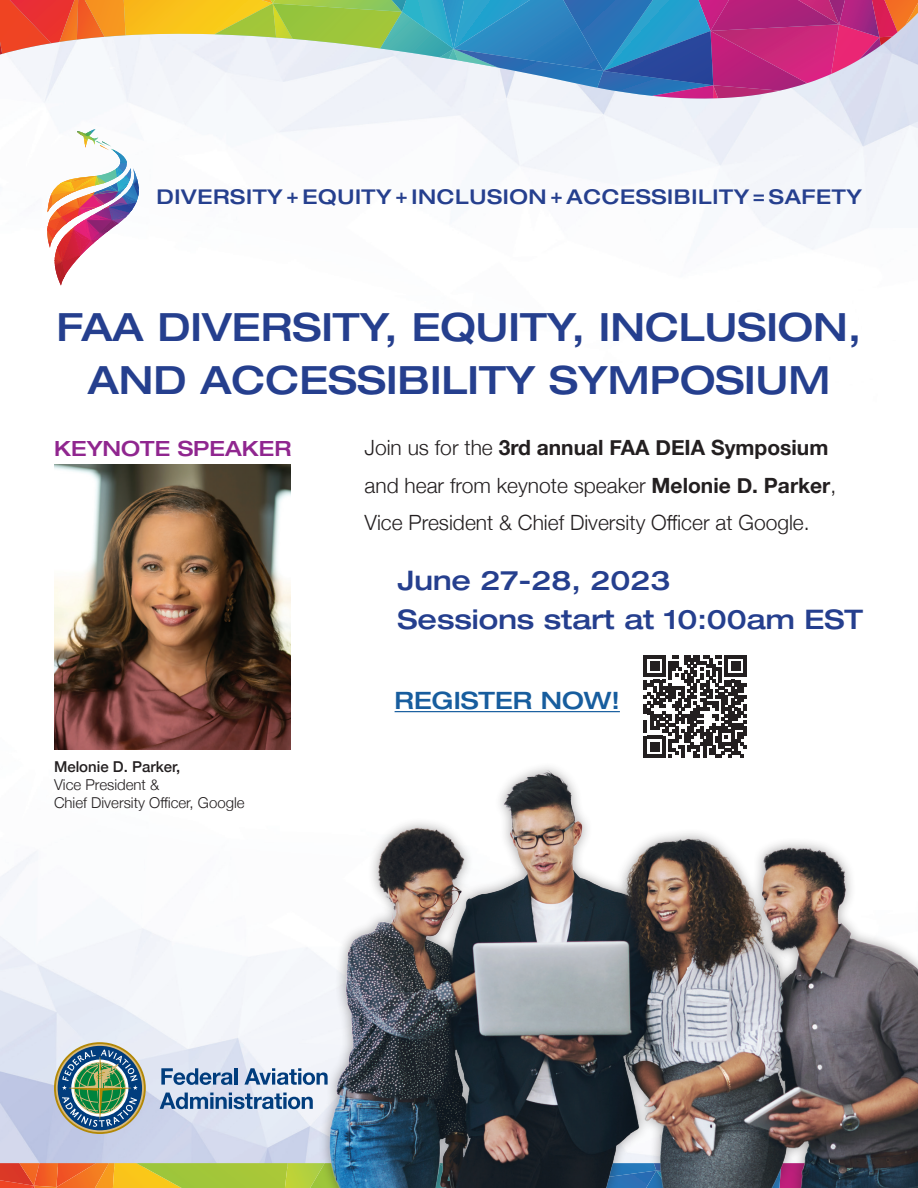
<style>
.page{position:relative;width:918px;height:1188px;background:#fff}
.page>*{position:absolute;margin:0;border:0;box-sizing:border-box;transform-origin:0 0}
.t1{font:500 expanded 39px/52.5px "Helvetica Neue LT Pro";color:#253f8e;text-align:center}
.t2{font:500 expanded 27px/39px "Helvetica Neue LT Pro";color:#253f8e}
.t3{font:500 expanded 24px "Helvetica Neue LT Pro";color:#175d9e}
.t4{font:300 21px/37.5px "Helvetica Neue";color:#231f20}
.t5{font:500 expanded 21px "Helvetica Neue LT Pro";color:#90268f}
.t6{font:500 expanded 20.4px "Helvetica Neue LT Pro";letter-spacing:.03em;color:#253f8e}
.t7{font:300 15px/18px "Helvetica Neue";color:#231f20}
.t8{font:500 15px "Helvetica Neue";color:#231f20}
.s1{font-weight:700}
</style>
<div class="page">
<img style="left:0;top:99px;width:918px;height:1064px">
<svg style="left:0;top:0;width:918px;height:99px"></svg>
<svg style="left:0;top:1163px;width:283px;height:25px"></svg>
<img style="left:54px;top:464px;width:237px;height:286px">
<svg style="left:644px;top:655px;width:103px;height:103px"></svg>
<img style="left:283px;top:759px;width:635px;height:429px">
<hr style="left:395px;top:711px;width:225px;height:1px;background:#175d9e">
<img style="left:47px;top:129px;width:92px;height:157px">
<svg style="left:54px;top:1042px;width:92px;height:92px"></svg>
<svg style="left:56px;top:1044px;width:88px;height:88px"></svg>
<div style="left:58px;top:1046px;width:84px;height:84px;background:#013d7d;border-radius:50%"></div>
<svg style="left:62px;top:1050px;width:76px;height:77px"></svg>
<svg style="left:161px;top:1068px;width:72px;height:17px"></svg>
<hr style="left:234px;top:1068px;width:4px;height:17px;background:#013d7d">
<svg style="left:244px;top:1068px;width:84px;height:17px"></svg>
<svg style="left:160px;top:1093px;width:153px;height:16px"></svg>
<p class="t6" style="left:157px;top:184px;width:707px">DIVERSITY + EQUITY + INCLUSION + ACCESSIBILITY = SAFETY</p>
<h1 class="t1" style="left:56px;top:300px;width:807px">FAA DIVERSITY, EQUITY, INCLUSION,<br>AND ACCESSIBILITY SYMPOSIUM</h1>
<p class="t5" style="left:54px;top:435px;width:239px">KEYNOTE SPEAKER</p>
<p class="t8" style="left:54px;top:755px;width:128px">Melonie D. Parker,</p>
<p class="t7" style="left:54px;top:775px;width:192px">Vice President &amp;<br>Chief Diversity Officer, Google</p>
<p class="t4" style="left:364px;top:428px;width:473px">Join us for the <span class="s1">3rd annual FAA DEIA Symposium </span>and hear from keynote speaker <span class="s1">Melonie D. Parker</span>,<br>Vice President &amp; Chief Diversity Officer at Google.</p>
<p class="t2" style="left:398px;top:560px;width:467px">June 27-28, 2023<br>Sessions start at 10:00am EST</p>
<p class="t3" style="left:395px;top:686px;width:227px">REGISTER NOW!</p>
</div>
